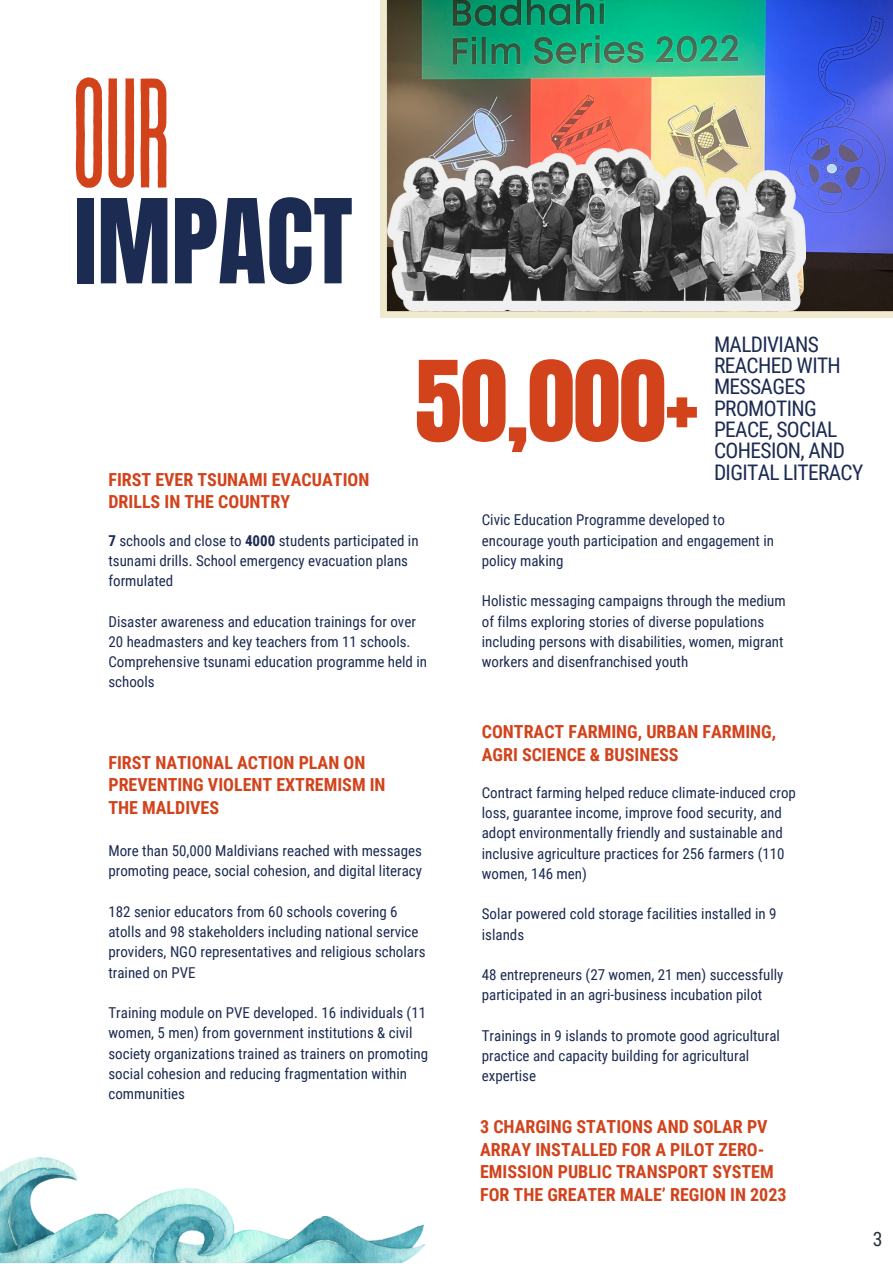
<style>
.page{position:relative;width:893px;height:1264px;background:#fff}
.page>*{position:absolute;margin:0;border:0;box-sizing:border-box;transform-origin:0 0}
.t1{font:155.55px "Revive 80 Tall";color:#d2431c}
.t2{font:99.3px "Anton";color:#1c2b52}
.t3{font:94.5px "Anton";color:#d2431c}
.t4{font:21.45px/21.3px "Roboto Condensed";letter-spacing:-.03em;color:#1c2b52}
.t5{font:19.8px "Roboto Condensed";color:#293039}
.t6{font:700 18px/22.5px "Roboto Condensed";color:#d2431c}
.t7{font:15px/20.2px "Roboto Condensed";color:#1c2b52}
.s1{font-weight:700}
</style>
<div class="page">
<img style="left:380px;top:0;width:512px;height:317px">
<img style="left:387px;top:148px;width:418px;height:162px">
<img style="left:0;top:1157px;width:426px;height:105px">
<p class="t1" style="left:70px;top:54px;width:103px">OUR</p>
<p class="t2" style="left:74px;top:170px;width:280px">IMPACT</p>
<p class="t4" style="left:714px;top:333px;width:151px">MALDIVIANS<br>REACHED WITH<br>MESSAGES<br>PROMOTING<br>PEACE, SOCIAL<br>COHESION, AND<br>DIGITAL LITERACY</p>
<p class="t3" style="left:415px;top:333px;width:285px">50,000+</p>
<p class="t6" style="left:108px;top:468px;width:262px">FIRST EVER TSUNAMI EVACUATION<br>DRILLS IN THE COUNTRY</p>
<p class="t7" style="left:108px;top:530px;width:312px"><span class="s1">7</span> schools and close to <span class="s1">4000</span> students participated in tsunami drills. School emergency evacuation plans formulated</p>
<p class="t7" style="left:108px;top:611px;width:320px">Disaster awareness and education trainings for over 20 headmasters and key teachers from 11 schools.<br>Comprehensive tsunami education programme held in schools</p>
<p class="t7" style="left:482px;top:510px;width:294px">Civic Education Programme developed to encourage youth participation and engagement in policy making</p>
<p class="t7" style="left:482px;top:591px;width:305px">Holistic messaging campaigns through the medium of films exploring stories of diverse populations including persons with disabilities, women, migrant workers and disenfranchised youth</p>
<p class="t6" style="left:108px;top:751px;width:279px">FIRST NATIONAL ACTION PLAN ON<br>PREVENTING VIOLENT EXTREMISM IN<br>THE MALDIVES</p>
<p class="t7" style="left:108px;top:840px;width:315px">More than 50,000 Maldivians reached with messages promoting peace, social cohesion, and digital literacy</p>
<p class="t7" style="left:108px;top:901px;width:318px">182 senior educators from 60 schools covering 6 atolls and 98 stakeholders including national service providers, NGO representatives and religious scholars trained on PVE</p>
<p class="t7" style="left:108px;top:1002px;width:321px">Training module on PVE developed. 16 individuals (11 women, 5 men) from government institutions &amp; civil society organizations trained as trainers on promoting social cohesion and reducing fragmentation within communities</p>
<p class="t6" style="left:482px;top:721px;width:296px">CONTRACT FARMING, URBAN FARMING,<br>AGRI SCIENCE &amp; BUSINESS</p>
<p class="t7" style="left:482px;top:782px;width:315px">Contract farming helped reduce climate-induced crop loss, guarantee income, improve food security, and adopt environmentally friendly and sustainable and inclusive agriculture practices for 256 farmers (110 women, 146 men)</p>
<p class="t7" style="left:482px;top:904px;width:296px">Solar powered cold storage facilities installed in 9 islands</p>
<p class="t7" style="left:482px;top:964px;width:303px">48 entrepreneurs (27 women, 21 men) successfully participated in an agri-business incubation pilot</p>
<p class="t7" style="left:482px;top:1025px;width:300px">Trainings in 9 islands to promote good agricultural practice and capacity building for agricultural expertise</p>
<p class="t6" style="left:480px;top:1115px;width:308px">3 CHARGING STATIONS AND SOLAR PV ARRAY INSTALLED FOR A PILOT ZERO-EMISSION PUBLIC TRANSPORT SYSTEM FOR THE GREATER MALE’ REGION IN 2023</p>
<p class="t5" style="left:872px;top:1227px;width:11px">3</p>
</div>
